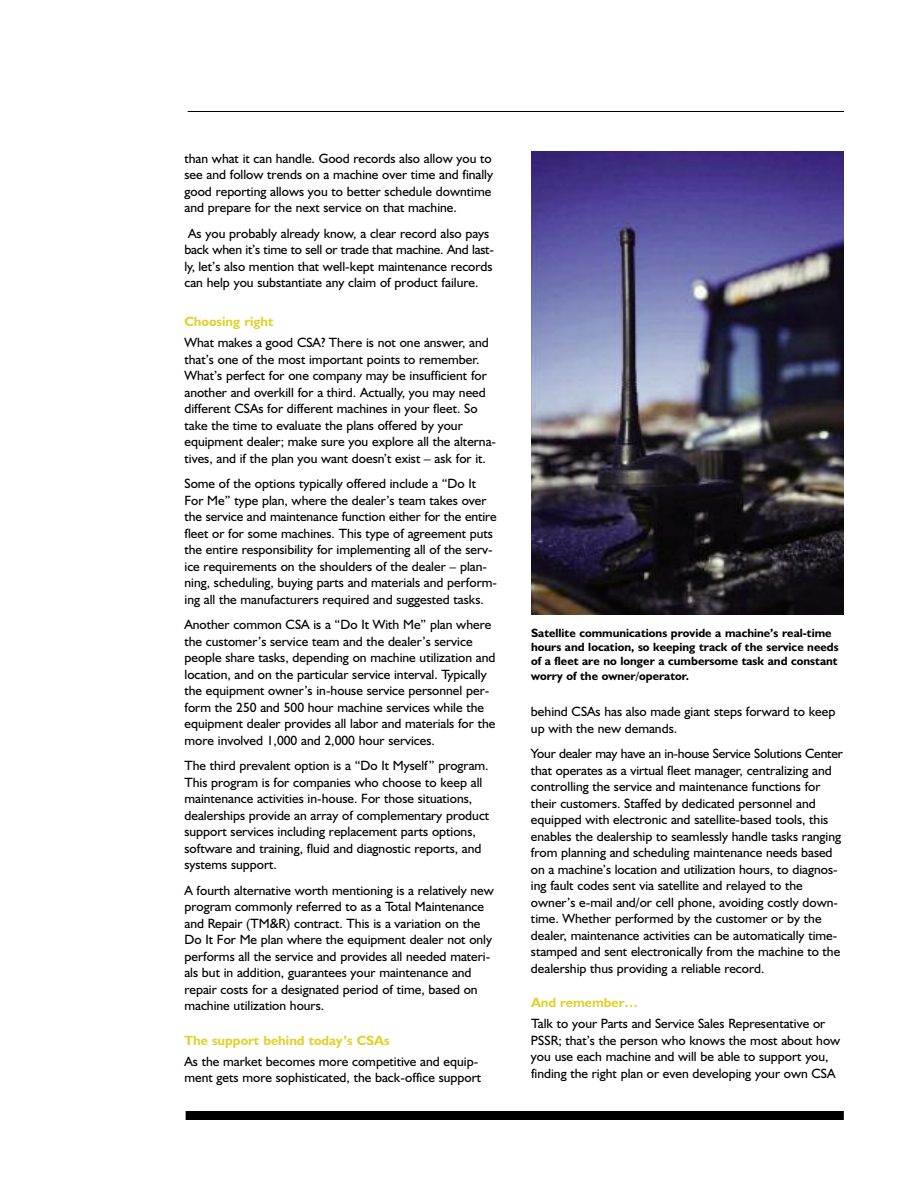
<style>
.page{position:relative;width:918px;height:1188px;background:#fff}
.page>*{position:absolute;margin:0;border:0;box-sizing:border-box;transform-origin:0 0}
.t1{font:13.5px/16.5px "Humanist 521 BT";color:#000}
.t2{font:700 13.5px "Humanist 521 BT";color:#e0d232}
.t3{font:700 12px/14.4px "Humanist 521 BT";color:#000}
</style>
<div class="page">
<hr style="left:188px;top:111px;width:656px;height:1px;background:#000">
<div style="left:186px;top:1111px;width:658px;height:9px;background:#000"></div>
<img style="left:531px;top:151px;width:312px;height:464px">
<p class="t1" style="left:184px;top:151px;width:310px">than what it can handle. Good records also allow you to see and follow trends on a machine over time and finally good reporting allows you to better schedule downtime and prepare for the next service on that machine.</p>
<p class="t1" style="left:184px;top:226px;width:311px">As you probably already know, a clear record also pays back when it’s time to sell or trade that machine. And last&shy;ly, let’s also mention that well-kept maintenance records can help you substantiate any claim of product failure.</p>
<p class="t2" style="left:184px;top:317px;width:91px">Choosing right</p>
<p class="t1" style="left:184px;top:336px;width:313px">What makes a good CSA? There is not one answer, and that’s one of the most important points to remember.<br>What’s perfect for one company may be insufficient for another and overkill for a third. Actually, you may need different CSAs for different machines in your fleet. So take the time to evaluate the plans offered by your equipment dealer; make sure you explore all the alterna&shy;tives, and if the plan you want doesn’t exist – ask for it.</p>
<p class="t1" style="left:185px;top:477px;width:314px">Some of the options typically offered include a “Do It For Me” type plan, where the dealer’s team takes over the service and maintenance function either for the entire fleet or for some machines. This type of agreement puts the entire responsibility for implementing all of the serv&shy;ice requirements on the shoulders of the dealer – plan&shy;ning, scheduling, buying parts and materials and perform&shy;ing all the manufacturers required and suggested tasks.</p>
<p class="t1" style="left:185px;top:618px;width:312px">Another common CSA is a “Do It With Me” plan where the customer’s service team and the dealer’s service people share tasks, depending on machine utilization and location, and on the particular service interval. Typically the equipment owner’s in-house service personnel per&shy;form the 250 and 500 hour machine services while the equipment dealer provides all labor and materials for the more involved 1,000 and 2,000 hour services.</p>
<p class="t1" style="left:184px;top:759px;width:306px">The third prevalent option is a “Do It Myself” program.<br>This program is for companies who choose to keep all maintenance activities in-house. For those situations, dealerships provide an array of complementary product support services including replacement parts options, software and training, fluid and diagnostic reports, and systems support.</p>
<p class="t1" style="left:184px;top:883px;width:311px">A fourth alternative worth mentioning is a relatively new program commonly referred to as a Total Maintenance and Repair (TM&amp;R) contract. This is a variation on the Do It For Me plan where the equipment dealer not only performs all the service and provides all needed materi&shy;als but in addition, guarantees your maintenance and repair costs for a designated period of time, based on machine utilization hours.</p>
<p class="t2" style="left:184px;top:1035px;width:207px">The support behind today’s CSAs</p>
<p class="t1" style="left:184px;top:1054px;width:298px">As the market becomes more competitive and equip&shy;ment gets more sophisticated, the back-office support</p>
<p class="t3" style="left:531px;top:627px;width:309px">Satellite communications provide a machine’s real-time hours and location, so keeping track of the service needs of a fleet are no longer a cumbersome task and constant worry of the owner/operator.</p>
<p class="t1" style="left:531px;top:705px;width:306px">behind CSAs has also made giant steps forward to keep up with the new demands.</p>
<p class="t1" style="left:531px;top:747px;width:313px">Your dealer may have an in-house Service Solutions Center that operates as a virtual fleet manager, centralizing and controlling the service and maintenance functions for their customers. Staffed by dedicated personnel and equipped with electronic and satellite-based tools, this enables the dealership to seamlessly handle tasks ranging from planning and scheduling maintenance needs based on a machine’s location and utilization hours, to diagnos&shy;ing fault codes sent via satellite and relayed to the owner’s e-mail and/or cell phone, avoiding costly down&shy;time. Whether performed by the customer or by the dealer, maintenance activities can be automatically time&shy;stamped and sent electronically from the machine to the dealership thus providing a reliable record.</p>
<p class="t2" style="left:531px;top:998px;width:109px">And remember…</p>
<p class="t1" style="left:531px;top:1017px;width:311px">Talk to your Parts and Service Sales Representative or PSSR; that’s the person who knows the most about how you use each machine and will be able to support you, finding the right plan or even developing your own CSA</p>
</div>
